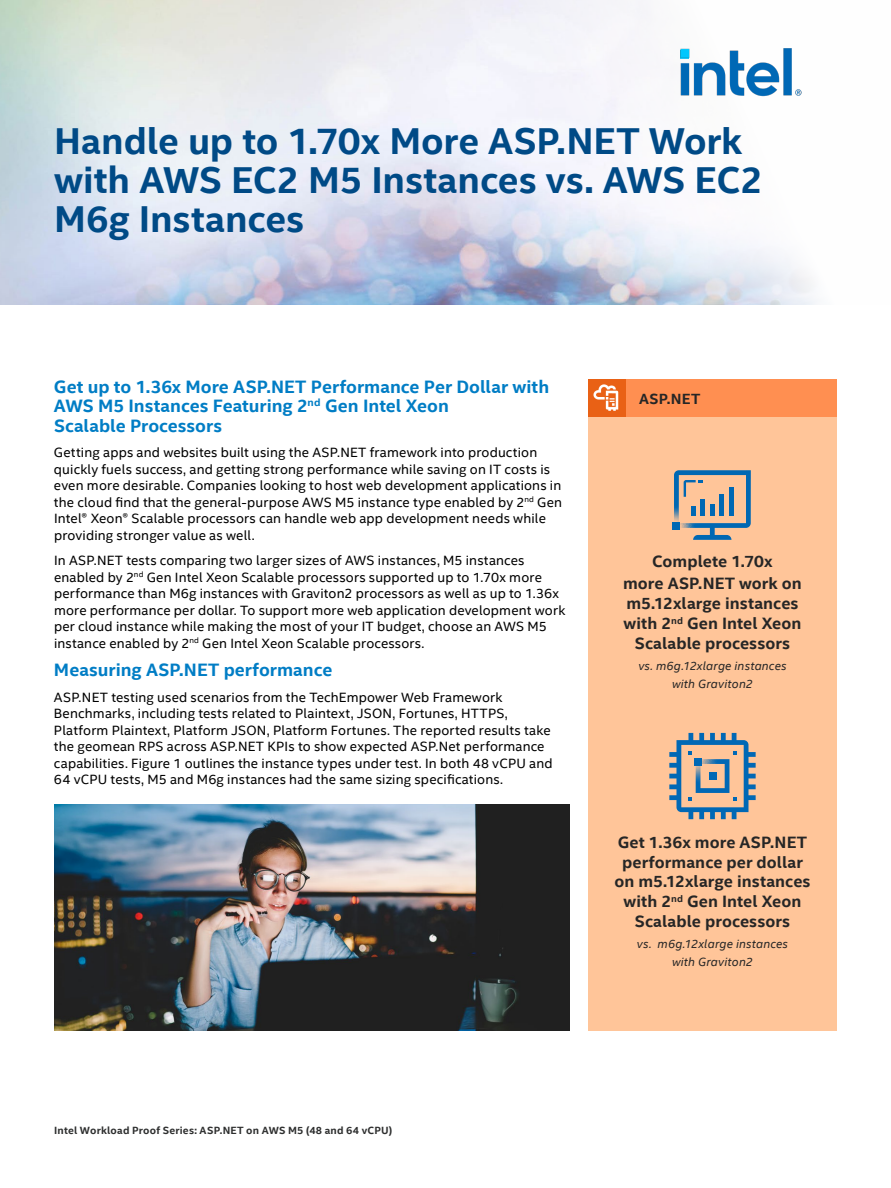
<style>
.page{position:relative;width:891px;height:1188px;background:#fff}
.page>*{position:absolute;margin:0;border:0;box-sizing:border-box;transform-origin:0 0}
.t1{font:700 37.5px/39px "Intel Clear";letter-spacing:-.005em;color:#004a86}
.t2{font:700 18px/19.5px "Intel Clear";color:#007dc5}
.t3{font:700 16.5px/19.8px "Intel Clear";letter-spacing:.005em;color:#262626;text-align:center}
.t4{font:700 14.85px "Intel Clear";letter-spacing:.02em;color:#262626}
.t5{font:13.5px/16.5px "Intel Clear";letter-spacing:.015em;color:#000}
.t6{font:italic 12px/18px "Intel Clear";letter-spacing:.015em;color:#262626;text-align:center}
.t7{font:700 10.5px "Intel Clear";letter-spacing:.02em;color:#2e2f2f}
</style>
<div class="page">
<img style="left:0;top:0;width:817px;height:305px">
<div style="left:588px;top:417px;width:249px;height:614px;background:#ffc599"></div>
<div style="left:673px;top:522px;width:7px;height:7px;background:#0068b3"></div>
<svg style="left:674px;top:470px;width:77px;height:70px"></svg>
<svg style="left:669px;top:733px;width:87px;height:86px"></svg>
<div style="left:694px;top:758px;width:8px;height:8px;background:#0068b5"></div>
<div style="left:626px;top:379px;width:211px;height:38px;background:#ff8f51"></div>
<div style="left:588px;top:379px;width:38px;height:38px;background:#e96115"></div>
<img style="left:593px;top:384px;width:26px;height:27px">
<img style="left:54px;top:804px;width:516px;height:227px">
<img style="left:680px;top:48px;width:122px;height:49px">
<h1 class="t1" style="left:54px;top:122px;width:710px">Handle up to 1.70x More ASP.NET Work with AWS EC2 M5 Instances vs. AWS EC2<br>M6g Instances</h1>
<h2 class="t2" style="left:54px;top:377px;width:497px">Get up to 1.36x More ASP.NET Performance Per Dollar with<br>AWS M5 Instances Featuring 2<sup>nd</sup> Gen Intel Xeon<br>Scalable Processors</h2>
<p class="t5" style="left:54px;top:445px;width:510px">Getting apps and websites built using the ASP.NET framework into production quickly fuels success, and getting strong performance while saving on IT costs is even more desirable. Companies looking to host web development applications in the cloud find that the general-purpose AWS M5 instance type enabled by 2<sup>nd</sup> Gen Intel® Xeon® Scalable processors can handle web app development needs while providing stronger value as well.</p>
<p class="t5" style="left:54px;top:553px;width:513px">In ASP.NET tests comparing two larger sizes of AWS instances, M5 instances enabled by 2<sup>nd</sup> Gen Intel Xeon Scalable processors supported up to 1.70x more performance than M6g instances with Graviton2 processors as well as up to 1.36x more performance per dollar. To support more web application development work per cloud instance while making the most of your IT budget, choose an AWS M5 instance enabled by 2<sup>nd</sup> Gen Intel Xeon Scalable processors.</p>
<h2 class="t2" style="left:54px;top:660px;width:280px">Measuring ASP.NET performance</h2>
<p class="t5" style="left:54px;top:689px;width:500px">ASP.NET testing used scenarios from the TechEmpower Web Framework Benchmarks, including tests related to Plaintext, JSON, Fortunes, HTTPS, Platform Plaintext, Platform JSON, Platform Fortunes. The reported results take the geomean RPS across ASP.NET KPIs to show expected ASP.Net performance capabilities. Figure 1 outlines the instance types under test. In both 48 vCPU and 64 vCPU tests, M5 and M6g instances had the same sizing specifications.</p>
<p class="t4" style="left:639px;top:389px;width:63px">ASP.NET</p>
<p class="t3" style="left:623px;top:550px;width:180px;line-height:22.5px">Complete 1.70x<br>more ASP.NET work on</p>
<p class="t3" style="left:624px;top:594px;width:179px">m5.12xlarge instances with 2<sup>nd</sup> Gen Intel Xeon<br>Scalable processors</p>
<p class="t6" style="left:638px;top:657px;width:150px">vs. m6g.12xlarge instances with Graviton2</p>
<p class="t3" style="left:614px;top:832px;width:198px">Get 1.36x more ASP.NET performance per dollar on m5.12xlarge instances with 2<sup>nd</sup> Gen Intel Xeon<br>Scalable processors</p>
<p class="t6" style="left:637px;top:935px;width:153px">vs. m6g.12xlarge instances with Graviton2</p>
<p class="t7" style="left:54px;top:1124px;width:340px">Intel Workload Proof Series: ASP.NET on AWS M5 (48 and 64 vCPU)</p>
</div>
